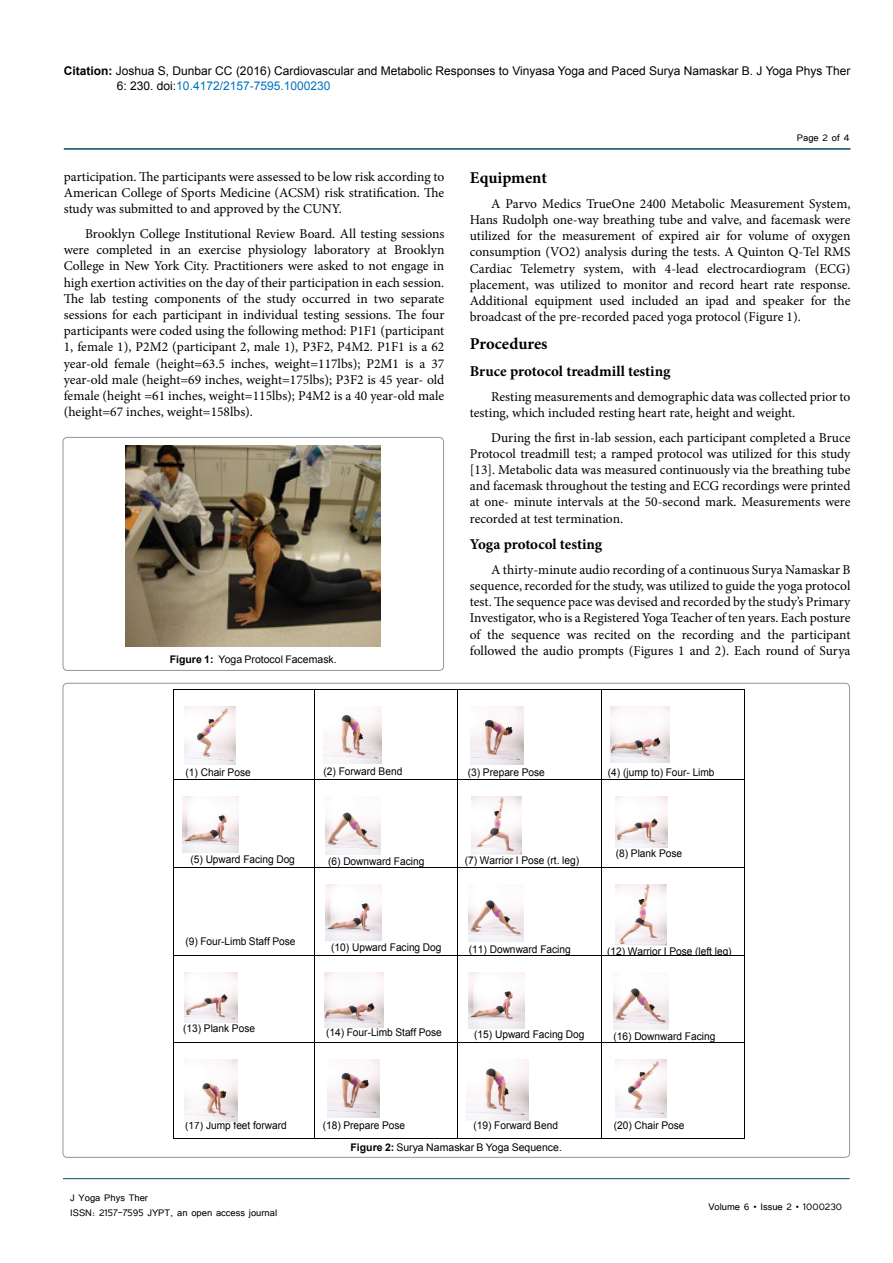
<style>
.page{position:relative;width:893px;height:1263px;background:#fff}
.page>*{position:absolute;margin:0;border:0;box-sizing:border-box;transform-origin:0 0}
.SH{font:700 16.5px "Minion Pro";letter-spacing:-.005em;color:#000}
.SSH{font:700 15px "Minion Pro";letter-spacing:-.005em;color:#000}
.List_Paragraph{font:13.5px/16.2px "Minion Pro";color:#000;text-align:justify}
.t1{font:12px/14.4px "Arial";color:#000}
.t2{font:12px/14.4px "Tunga";color:#000}
.t3{font:10.65px "Arial";color:#000;scale:.96 1}
.t4{font:10.5px "Arial";color:#000}
.s1{font-weight:700}
.s2{color:#0072bc}
</style>
<div class="page">
<hr style="left:64px;top:148px;width:786px;height:2px;background:#004b63">
<hr style="left:63px;top:1178px;width:787px;height:1px;background:#004b63">
<hr style="left:174px;top:689px;width:140px;height:1px;background:#000">
<hr style="left:315px;top:689px;width:142px;height:1px;background:#000">
<hr style="left:458px;top:689px;width:143px;height:1px;background:#000">
<hr style="left:601px;top:689px;width:143px;height:1px;background:#000">
<hr style="left:173px;top:690px;width:1px;height:89px;background:#000">
<hr style="left:314px;top:690px;width:1px;height:89px;background:#000">
<hr style="left:457px;top:690px;width:1px;height:89px;background:#000">
<hr style="left:601px;top:690px;width:1px;height:89px;background:#000">
<hr style="left:744px;top:690px;width:1px;height:89px;background:#000">
<hr style="left:174px;top:779px;width:140px;height:1px;background:#000">
<hr style="left:315px;top:779px;width:142px;height:1px;background:#000">
<hr style="left:458px;top:779px;width:143px;height:1px;background:#000">
<hr style="left:601px;top:779px;width:143px;height:1px;background:#000">
<hr style="left:173px;top:780px;width:1px;height:87px;background:#000">
<hr style="left:314px;top:780px;width:1px;height:87px;background:#000">
<hr style="left:457px;top:780px;width:1px;height:87px;background:#000">
<hr style="left:601px;top:780px;width:1px;height:87px;background:#000">
<hr style="left:744px;top:780px;width:1px;height:87px;background:#000">
<hr style="left:174px;top:867px;width:140px;height:1px;background:#000">
<hr style="left:315px;top:867px;width:142px;height:1px;background:#000">
<hr style="left:458px;top:867px;width:143px;height:1px;background:#000">
<hr style="left:601px;top:867px;width:143px;height:1px;background:#000">
<hr style="left:173px;top:868px;width:1px;height:87px;background:#000">
<hr style="left:314px;top:868px;width:1px;height:87px;background:#000">
<hr style="left:457px;top:868px;width:1px;height:87px;background:#000">
<hr style="left:601px;top:868px;width:1px;height:87px;background:#000">
<hr style="left:744px;top:868px;width:1px;height:87px;background:#000">
<hr style="left:174px;top:955px;width:140px;height:1px;background:#000">
<hr style="left:315px;top:955px;width:142px;height:1px;background:#000">
<hr style="left:458px;top:955px;width:143px;height:1px;background:#000">
<hr style="left:601px;top:955px;width:143px;height:1px;background:#000">
<hr style="left:173px;top:955px;width:1px;height:88px;background:#000">
<hr style="left:314px;top:955px;width:1px;height:88px;background:#000">
<hr style="left:457px;top:955px;width:1px;height:88px;background:#000">
<hr style="left:601px;top:955px;width:1px;height:88px;background:#000">
<hr style="left:744px;top:955px;width:1px;height:88px;background:#000">
<hr style="left:174px;top:1043px;width:140px;height:1px;background:#000">
<hr style="left:315px;top:1043px;width:142px;height:1px;background:#000">
<hr style="left:458px;top:1043px;width:143px;height:1px;background:#000">
<hr style="left:601px;top:1043px;width:143px;height:1px;background:#000">
<hr style="left:173px;top:1043px;width:1px;height:95px;background:#000">
<hr style="left:174px;top:1138px;width:140px;height:1px;background:#000">
<hr style="left:314px;top:1043px;width:1px;height:95px;background:#000">
<hr style="left:315px;top:1138px;width:142px;height:1px;background:#000">
<hr style="left:457px;top:1043px;width:1px;height:95px;background:#000">
<hr style="left:458px;top:1138px;width:143px;height:1px;background:#000">
<hr style="left:601px;top:1043px;width:1px;height:95px;background:#000">
<hr style="left:601px;top:1138px;width:143px;height:1px;background:#000">
<hr style="left:744px;top:1043px;width:1px;height:95px;background:#000">
<img style="left:185px;top:707px;width:51px;height:57px">
<img style="left:323px;top:707px;width:59px;height:56px">
<img style="left:470px;top:707px;width:53px;height:57px">
<img style="left:610px;top:707px;width:59px;height:55px">
<img style="left:183px;top:796px;width:55px;height:57px">
<img style="left:325px;top:812px;width:56px;height:42px">
<img style="left:472px;top:796px;width:50px;height:58px">
<img style="left:615px;top:796px;width:53px;height:51px">
<img style="left:326px;top:884px;width:55px;height:56px">
<img style="left:468px;top:900px;width:56px;height:42px">
<img style="left:616px;top:884px;width:50px;height:61px">
<img style="left:185px;top:972px;width:52px;height:51px">
<img style="left:325px;top:972px;width:59px;height:56px">
<img style="left:469px;top:972px;width:55px;height:56px">
<img style="left:613px;top:988px;width:56px;height:42px">
<img style="left:185px;top:1060px;width:53px;height:61px">
<img style="left:327px;top:1060px;width:53px;height:57px">
<img style="left:466px;top:1060px;width:62px;height:60px">
<img style="left:615px;top:1060px;width:51px;height:57px">
<div style="left:63px;top:437px;width:381px;height:233px;border:1px solid #939598;border-radius:4px"></div>
<img style="left:126px;top:445px;width:255px;height:201px">
<p class="t1" style="left:117px;top:64px;width:735px;text-indent:-53px"><span class="s1">Citation:</span> Joshua S, Dunbar CC (2016) Cardiovascular and Metabolic Responses to Vinyasa Yoga and Paced Surya Namaskar B. J Yoga Phys Ther<br>6: 230. doi:<span class="s2">10.4172/2157-7595.1000230</span></p>
<p class="List_Paragraph" style="left:64px;top:168px;width:382px">participation. The participants were assessed to be low risk according to American College of Sports Medicine (ACSM) risk stratification. The study was submitted to and approved by the CUNY.</p>
<p class="List_Paragraph" style="left:64px;top:226px;width:382px;text-indent:21px">Brooklyn College Institutional Review Board. All testing sessions were completed in an exercise physiology laboratory at Brooklyn College in New York City. Practitioners were asked to not engage in high exertion activities on the day of their participation in each session.<br>The lab testing components of the study occurred in two separate sessions for each participant in individual testing sessions. The four participants were coded using the following method: P1F1 (participant 1, female 1), P2M2 (participant 2, male 1), P3F2, P4M2. P1F1 is a 62 year-old female (height=63.5 inches, weight=117lbs); P2M1 is a 37 year-old male (height=69 inches, weight=175lbs); P3F2 is 45 year- old female (height =61 inches, weight=115lbs); P4M2 is a 40 year-old male (height=67 inches, weight=158lbs).</p>
<p class="t4" style="left:170px;top:652px;width:168px"><span class="s1">Figure 1:</span> Yoga Protocol Facemask.</p>
<p class="t2" style="left:797px;top:130px;width:54px">Page 2 of 4</p>
<p class="SH" style="left:470px;top:166px;width:79px">Equipment</p>
<p class="List_Paragraph" style="left:470px;top:195px;width:382px;text-indent:21px">A Parvo Medics TrueOne 2400 Metabolic Measurement System, Hans Rudolph one-way breathing tube and valve, and facemask were utilized for the measurement of expired air for volume of oxygen consumption (VO2) analysis during the tests. A Quinton Q-Tel RMS Cardiac Telemetry system, with 4-lead electrocardiogram (ECG) placement, was utilized to monitor and record heart rate response.<br>Additional equipment used included an ipad and speaker for the broadcast of the pre-recorded paced yoga protocol (Figure 1).</p>
<p class="SH" style="left:470px;top:332px;width:79px">Procedures</p>
<p class="SSH" style="left:470px;top:361px;width:202px">Bruce protocol treadmill testing</p>
<p class="List_Paragraph" style="left:470px;top:388px;width:382px;text-indent:21px">Resting measurements and demographic data was collected prior to testing, which included resting heart rate, height and weight.</p>
<p class="List_Paragraph" style="left:470px;top:429px;width:382px;text-indent:21px">During the first in-lab session, each participant completed a Bruce Protocol treadmill test; a ramped protocol was utilized for this study [13]. Metabolic data was measured continuously via the breathing tube and facemask throughout the testing and ECG recordings were printed at one- minute intervals at the 50-second mark. Measurements were recorded at test termination.</p>
<p class="SSH" style="left:470px;top:534px;width:134px">Yoga protocol testing</p>
<p class="List_Paragraph" style="left:470px;top:561px;width:382px;text-indent:21px">A thirty-minute audio recording of a continuous Surya Namaskar B sequence, recorded for the study, was utilized to guide the yoga protocol test. The sequence pace was devised and recorded by the study’s Primary Investigator, who is a Registered Yoga Teacher of ten years. Each posture of the sequence was recited on the recording and the participant followed the audio prompts (Figures 1 and 2). Each round of Surya</p>
<p class="t3" style="left:186px;top:765px;width:69px">(1) Chair Pose</p>
<p class="t3" style="left:324px;top:764px;width:84px">(2) Forward Bend</p>
<p class="t3" style="left:468px;top:765px;width:82px">(3) Prepare Pose</p>
<p class="t3" style="left:608px;top:765px;width:112px">(4) (jump to) Four- Limb</p>
<p class="t3" style="left:190px;top:852px;width:110px">(5) Upward Facing Dog</p>
<p class="t3" style="left:328px;top:854px;width:102px">(6) Downward Facing</p>
<p class="t3" style="left:465px;top:853px;width:121px">(7) Warrior I Pose (rt. leg)</p>
<p class="t3" style="left:616px;top:846px;width:71px">(8) Plank Pose</p>
<p class="t3" style="left:185px;top:934px;width:116px">(9) Four-Limb Staff Pose</p>
<p class="t3" style="left:331px;top:940px;width:116px">(10) Upward Facing Dog</p>
<p class="t3" style="left:469px;top:942px;width:108px">(11) Downward Facing</p>
<p class="t3" style="left:607px;top:945px;width:131px">(12) Warrior I Pose (left leg)</p>
<p class="t3" style="left:183px;top:1022px;width:77px">(13) Plank Pose</p>
<p class="t3" style="left:326px;top:1026px;width:122px">(14) Four-Limb Staff Pose</p>
<p class="t3" style="left:474px;top:1027px;width:116px">(15) Upward Facing Dog</p>
<p class="t3" style="left:613px;top:1029px;width:108px">(16) Downward Facing</p>
<p class="t3" style="left:185px;top:1118px;width:107px">(17) Jump feet forward</p>
<p class="t3" style="left:323px;top:1118px;width:88px">(18) Prepare Pose</p>
<p class="t3" style="left:473px;top:1118px;width:90px">(19) Forward Bend</p>
<p class="t3" style="left:614px;top:1118px;width:75px">(20) Chair Pose</p>
<p class="t4" style="left:351px;top:1140px;width:213px"><span class="s1">Figure 2:</span> Surya Namaskar B Yoga Sequence.</p>
<p class="t2" style="left:70px;top:1190px;width:208px">J Yoga Phys Ther<br>ISSN: 2157-7595 JYPT, an open access journal</p>
<p class="t2" style="left:708px;top:1199px;width:135px">Volume 6 • Issue 2 • 1000230</p>
</div>
